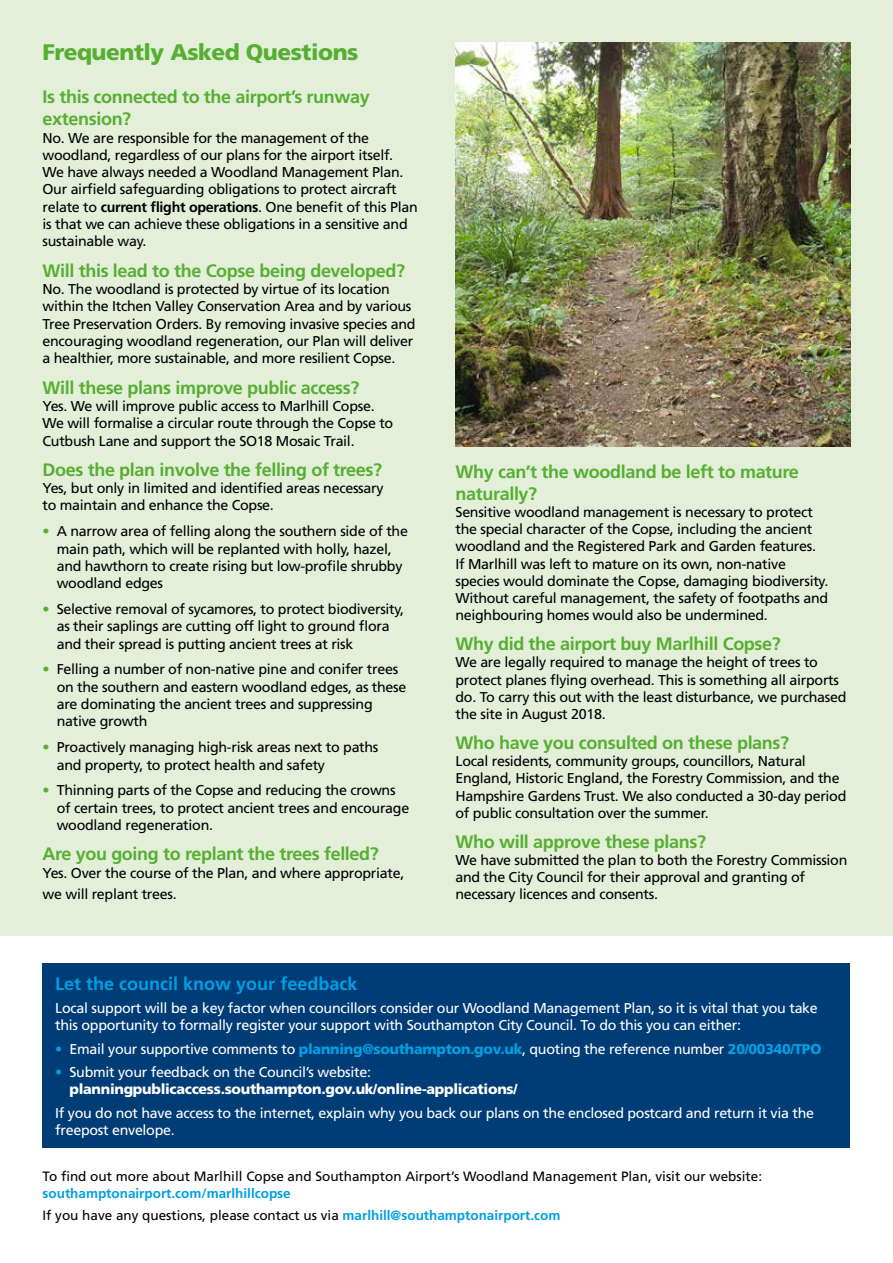
<style>
.page{position:relative;width:893px;height:1263px;background:#fff}
.page>*{position:absolute;margin:0;border:0;box-sizing:border-box;transform-origin:0 0}
.t1{font:900 22.5px "Frutiger";letter-spacing:-.02em;color:#56af31}
.t2{font:700 18px/21.8px "Frutiger";letter-spacing:-.02em;color:#56af31}
.t3{font:700 18px "Frutiger";color:#009fe3}
.t4{font:14.25px/17.2px "Frutiger";letter-spacing:-.02em;color:#000}
.t5{font:14.25px/17.1px "Frutiger";letter-spacing:-.02em;color:#fff}
.t6{font:900 14.25px/17.1px "Frutiger";letter-spacing:-.02em;color:#fff}
.t7{font:700 13.5px/23px "Frutiger";color:#009fe3}
.t8{font:13.5px "Frutiger";color:#000}
.s1{font-weight:700}
.s2{color:#56af31}
.s3{color:#009fe3}
.s4{font-weight:900;color:#009fe3}
.s5{font-weight:400;color:#009fe3}
.s6{font-weight:400}
.s7{font-weight:400;color:#000}
</style>
<div class="page">
<div style="left:0;top:0;width:893px;height:935px;background:#e4efda"></div>
<div style="left:43px;top:963px;width:807px;height:184px;background:#003c76"></div>
<img style="left:455px;top:43px;width:395px;height:403px">
<h1 class="t1" style="left:43px;top:39px;width:317px">Frequently Asked Questions</h1>
<p class="t2" style="left:43px;top:86px;width:329px">Is this connected to the airport’s runway extension?</p>
<p class="t4" style="left:43px;top:129px;width:377px">No. We are responsible for the management of the woodland, regardless of our plans for the airport itself.<br>We have always needed a Woodland Management Plan.<br>Our airfield safeguarding obligations to protect aircraft relate to <span class="s1">current flight operations</span>. One benefit of this Plan is that we can achieve these obligations in a sensitive and sustainable way.</p>
<p class="t2" style="left:43px;top:260px;width:364px">Will this lead to the Copse being developed?</p>
<p class="t4" style="left:43px;top:280px;width:375px">No. The woodland is protected by virtue of its location within the Itchen Valley Conservation Area and by various Tree Preservation Orders. By removing invasive species and encouraging woodland regeneration, our Plan will deliver a healthier, more sustainable, and more resilient Copse.</p>
<p class="t2" style="left:43px;top:377px;width:319px">Will these plans improve public access?</p>
<p class="t4" style="left:43px;top:397px;width:352px">Yes. We will improve public access to Marlhill Copse.<br>We will formalise a circular route through the Copse to<br>Cutbush Lane and support the SO18 Mosaic Trail.</p>
<p class="t2" style="left:43px;top:459px;width:341px">Does the plan involve the felling of trees?</p>
<p class="t4" style="left:43px;top:480px;width:343px">Yes, but only in limited and identified areas necessary to maintain and enhance the Copse.</p>
<p class="t4" style="left:57px;top:523px;width:353px;text-indent:-14px"><span class="s2">•</span> A narrow area of felling along the southern side of the main path, which will be replanted with holly, hazel, and hawthorn to create rising but low-profile shrubby woodland edges</p>
<p class="t4" style="left:57px;top:600px;width:349px;text-indent:-14px"><span class="s2">•</span> Selective removal of sycamores, to protect biodiversity, as their saplings are cutting off light to ground flora and their spread is putting ancient trees at risk</p>
<p class="t4" style="left:57px;top:661px;width:351px;text-indent:-14px"><span class="s2">•</span> Felling a number of non-native pine and conifer trees on the southern and eastern woodland edges, as these are dominating the ancient trees and suppressing native growth</p>
<p class="t4" style="left:57px;top:739px;width:323px;text-indent:-14px"><span class="s2">•</span> Proactively managing high-risk areas next to paths and property, to protect health and safety</p>
<p class="t4" style="left:57px;top:782px;width:354px;text-indent:-14px"><span class="s2">•</span> Thinning parts of the Copse and reducing the crowns of certain trees, to protect ancient trees and encourage woodland regeneration.</p>
<p class="t2" style="left:43px;top:843px;width:338px">Are you going to replant the trees felled?</p>
<p class="t4" style="left:43px;top:862px;width:363px;line-height:21.8px">Yes. Over the course of the Plan, and where appropriate, we will replant trees.</p>
<p class="t2" style="left:455px;top:461px;width:345px">Why can’t the woodland be left to mature naturally?</p>
<p class="t4" style="left:455px;top:504px;width:374px">Sensitive woodland management is necessary to protect the special character of the Copse, including the ancient woodland and the Registered Park and Garden features.<br>If Marlhill was left to mature on its own, non-native species would dominate the Copse, damaging biodiversity.<br>Without careful management, the safety of footpaths and neighbouring homes would also be undermined.</p>
<p class="t2" style="left:455px;top:633px;width:327px">Why did the airport buy Marlhill Copse?</p>
<p class="t4" style="left:455px;top:654px;width:392px">We are legally required to manage the height of trees to protect planes flying overhead. This is something all airports do. To carry this out with the least disturbance, we purchased the site in August 2018.</p>
<p class="t2" style="left:455px;top:732px;width:335px">Who have you consulted on these plans?</p>
<p class="t4" style="left:455px;top:753px;width:392px">Local residents, community groups, councillors, Natural England, Historic England, the Forestry Commission, and the Hampshire Gardens Trust. We also conducted a 30-day period of public consultation over the summer.</p>
<p class="t2" style="left:455px;top:831px;width:252px">Who will approve these plans?</p>
<p class="t4" style="left:455px;top:852px;width:393px">We have submitted the plan to both the Forestry Commission and the City Council for their approval and granting of necessary licences and consents.</p>
<p class="t3" style="left:55px;top:973px;width:304px">Let the council know your feedback</p>
<p class="t5" style="left:55px;top:999px;width:764px">Local support will be a key factor when councillors consider our Woodland Management Plan, so it is vital that you take this opportunity to formally register your support with Southampton City Council. To do this you can either:</p>
<p class="t5" style="left:55px;top:1040px;width:768px"><span class="s3">•</span> Email your supportive comments to <span class="s4">planning@southampton.gov.uk</span>, quoting the reference number <span class="s4">20/00340/TPO</span></p>
<p class="t6" style="left:69px;top:1063px;width:449px;text-indent:-14px"><span class="s5">•</span> <span class="s6">Submit your feedback on the Council’s website: </span>planningpublicaccess.southampton.gov.uk/online-applications/</p>
<p class="t5" style="left:55px;top:1104px;width:760px">If you do not have access to the internet, explain why you back our plans on the enclosed postcard and return it via the freepost envelope.</p>
<p class="t8" style="left:43px;top:1168px;width:721px">To find out more about Marlhill Copse and Southampton Airport’s Woodland Management Plan, visit our website:</p>
<p class="t7" style="left:43px;top:1181px;width:519px">southamptonairport.com/marlhillcopse<br><span class="s7">If you have any questions, please contact us via</span> marlhill@southamptonairport.com</p>
</div>
